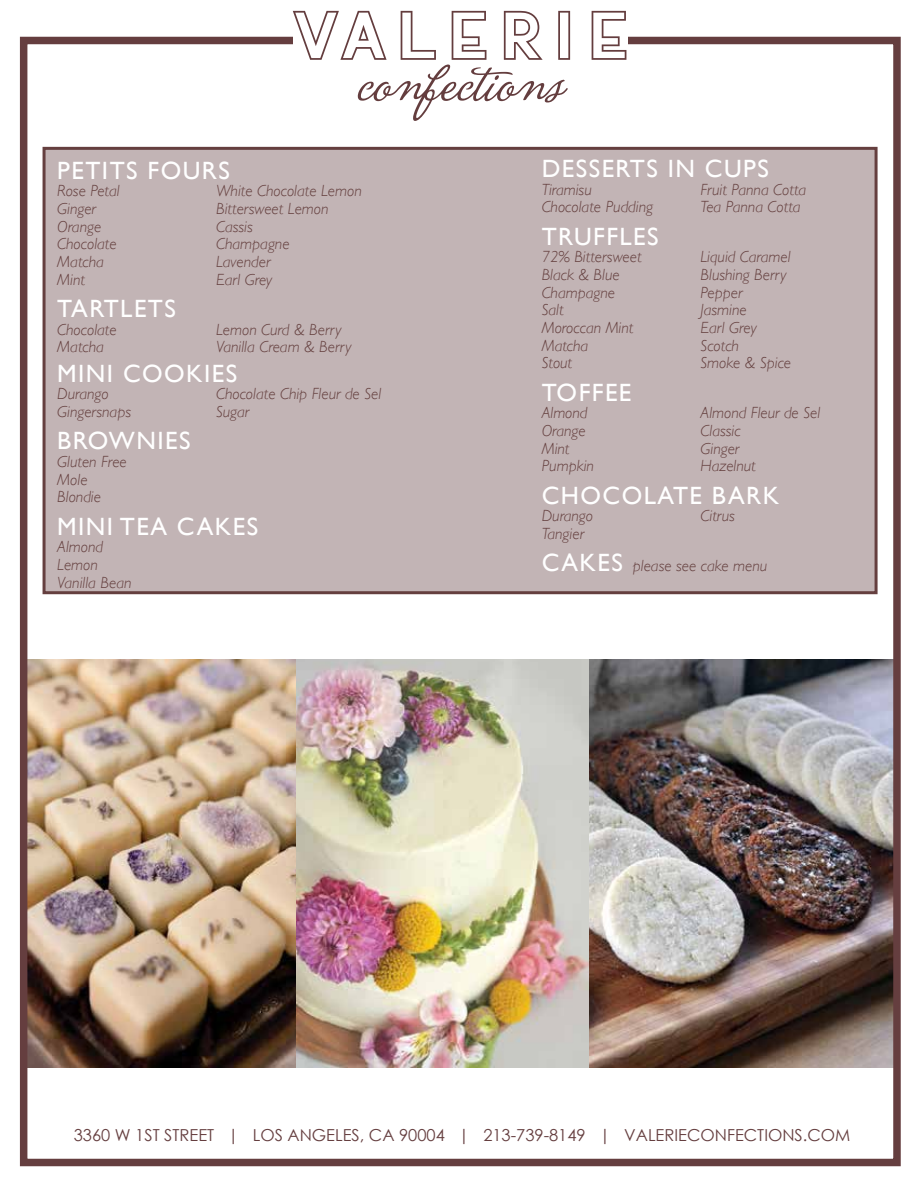
<style>
.page{position:relative;width:918px;height:1188px;background:#fff}
.page>*{position:absolute;margin:0;border:0;box-sizing:border-box;transform-origin:0 0}
.t1{font:25.05px "Gill Sans";letter-spacing:.06em;color:#fff}
.t2{font:16.5px "Century Gothic";color:#653e3f}
.t3{font:italic 300 16.2px/17.7px "Gill Sans";color:#65403f}
.s1{font-weight:400;font-style:normal;font-size:25.05px;color:#fff}
</style>
<div class="page">
<img style="left:29px;top:659px;width:267px;height:409px">
<img style="left:589px;top:659px;width:303px;height:409px">
<img style="left:296px;top:659px;width:293px;height:409px">
<div style="left:20px;top:37px;width:881px;height:1129px;border:8px solid #653e3f"></div>
<svg style="left:293px;top:10px;width:335px;height:50px"></svg>
<svg style="left:293px;top:11px;width:333px;height:110px"></svg>
<div style="left:44px;top:148px;width:832px;height:445px;background:#c2b4b5"></div>
<div style="left:43px;top:147px;width:835px;height:447px;border:3px solid #653f3f"></div>
<h1 class="t1" style="left:57px;top:155px;width:174px">PETITS FOURS</h1>
<p class="t3" style="left:57px;top:182px;width:64px">Rose Petal</p>
<p class="t3" style="left:216px;top:182px;width:147px">White Chocolate Lemon</p>
<p class="t3" style="left:57px;top:200px;width:40px">Ginger</p>
<p class="t3" style="left:216px;top:200px;width:114px">Bittersweet Lemon</p>
<p class="t3" style="left:57px;top:217px;width:45px">Orange</p>
<p class="t3" style="left:216px;top:217px;width:38px">Cassis</p>
<p class="t3" style="left:57px;top:235px;width:61px">Chocolate</p>
<p class="t3" style="left:216px;top:235px;width:75px">Champagne</p>
<p class="t3" style="left:57px;top:253px;width:48px">Matcha</p>
<p class="t3" style="left:216px;top:253px;width:56px">Lavender</p>
<p class="t3" style="left:57px;top:270px;width:29px">Mint</p>
<p class="t3" style="left:216px;top:270px;width:58px">Earl Grey</p>
<h1 class="t1" style="left:57px;top:294px;width:120px">TARTLETS</h1>
<p class="t3" style="left:57px;top:320px;width:61px">Chocolate</p>
<p class="t3" style="left:216px;top:320px;width:127px">Lemon Curd &amp; Berry</p>
<p class="t3" style="left:57px;top:338px;width:48px">Matcha</p>
<p class="t3" style="left:216px;top:338px;width:137px">Vanilla Cream &amp; Berry</p>
<h1 class="t1" style="left:57px;top:358px;width:181px">MINI COOKIES</h1>
<p class="t3" style="left:57px;top:385px;width:53px">Durango</p>
<p class="t3" style="left:216px;top:385px;width:167px">Chocolate Chip Fleur de Sel</p>
<p class="t3" style="left:57px;top:403px;width:75px">Gingersnaps</p>
<p class="t3" style="left:216px;top:403px;width:35px">Sugar</p>
<h1 class="t1" style="left:57px;top:426px;width:135px">BROWNIES</h1>
<p class="t3" style="left:57px;top:453px;width:71px">Gluten Free<br>Mole<br>Blondie</p>
<h1 class="t1" style="left:57px;top:511px;width:202px">MINI TEA CAKES</h1>
<p class="t3" style="left:57px;top:538px;width:76px">Almond<br>Lemon<br>Vanilla Bean</p>
<h1 class="t1" style="left:542px;top:154px;width:229px">DESSERTS IN CUPS</h1>
<p class="t3" style="left:542px;top:181px;width:52px">Tiramisu</p>
<p class="t3" style="left:701px;top:181px;width:107px">Fruit Panna Cotta</p>
<p class="t3" style="left:542px;top:198px;width:113px">Chocolate Pudding</p>
<p class="t3" style="left:701px;top:198px;width:102px">Tea Panna Cotta</p>
<h1 class="t1" style="left:542px;top:222px;width:118px">TRUFFLES</h1>
<p class="t3" style="left:542px;top:248px;width:101px">72% Bittersweet</p>
<p class="t3" style="left:701px;top:248px;width:91px">Liquid Caramel</p>
<p class="t3" style="left:542px;top:266px;width:80px">Black &amp; Blue</p>
<p class="t3" style="left:701px;top:266px;width:87px">Blushing Berry</p>
<p class="t3" style="left:542px;top:284px;width:75px">Champagne</p>
<p class="t3" style="left:701px;top:284px;width:44px">Pepper</p>
<p class="t3" style="left:542px;top:301px;width:23px">Salt</p>
<p class="t3" style="left:701px;top:301px;width:48px">Jasmine</p>
<p class="t3" style="left:542px;top:319px;width:93px">Moroccan Mint</p>
<p class="t3" style="left:701px;top:319px;width:58px">Earl Grey</p>
<p class="t3" style="left:542px;top:337px;width:48px">Matcha</p>
<p class="t3" style="left:701px;top:337px;width:40px">Scotch</p>
<p class="t3" style="left:542px;top:354px;width:32px">Stout</p>
<p class="t3" style="left:701px;top:354px;width:92px">Smoke &amp; Spice</p>
<h1 class="t1" style="left:542px;top:378px;width:91px">TOFFEE</h1>
<p class="t3" style="left:542px;top:404px;width:47px">Almond</p>
<p class="t3" style="left:701px;top:404px;width:121px">Almond Fleur de Sel</p>
<p class="t3" style="left:542px;top:422px;width:45px">Orange</p>
<p class="t3" style="left:701px;top:422px;width:42px">Classic</p>
<p class="t3" style="left:542px;top:439px;width:29px">Mint</p>
<p class="t3" style="left:701px;top:439px;width:40px">Ginger</p>
<p class="t3" style="left:542px;top:457px;width:54px">Pumpkin</p>
<p class="t3" style="left:701px;top:457px;width:57px">Hazelnut</p>
<h1 class="t1" style="left:542px;top:480px;width:239px">CHOCOLATE BARK</h1>
<p class="t3" style="left:542px;top:507px;width:53px">Durango</p>
<p class="t3" style="left:701px;top:507px;width:36px">Citrus</p>
<p class="t3" style="left:542px;top:517px;width:227px;line-height:32.4px">Tangier<br><span class="s1">CAKES</span> please see cake menu</p>
<p class="t2" style="left:74px;top:1125px;width:778px">3360 W 1ST STREET | LOS ANGELES, CA 90004 | 213-739-8149 | VALERIECONFECTIONS.COM</p>
</div>
